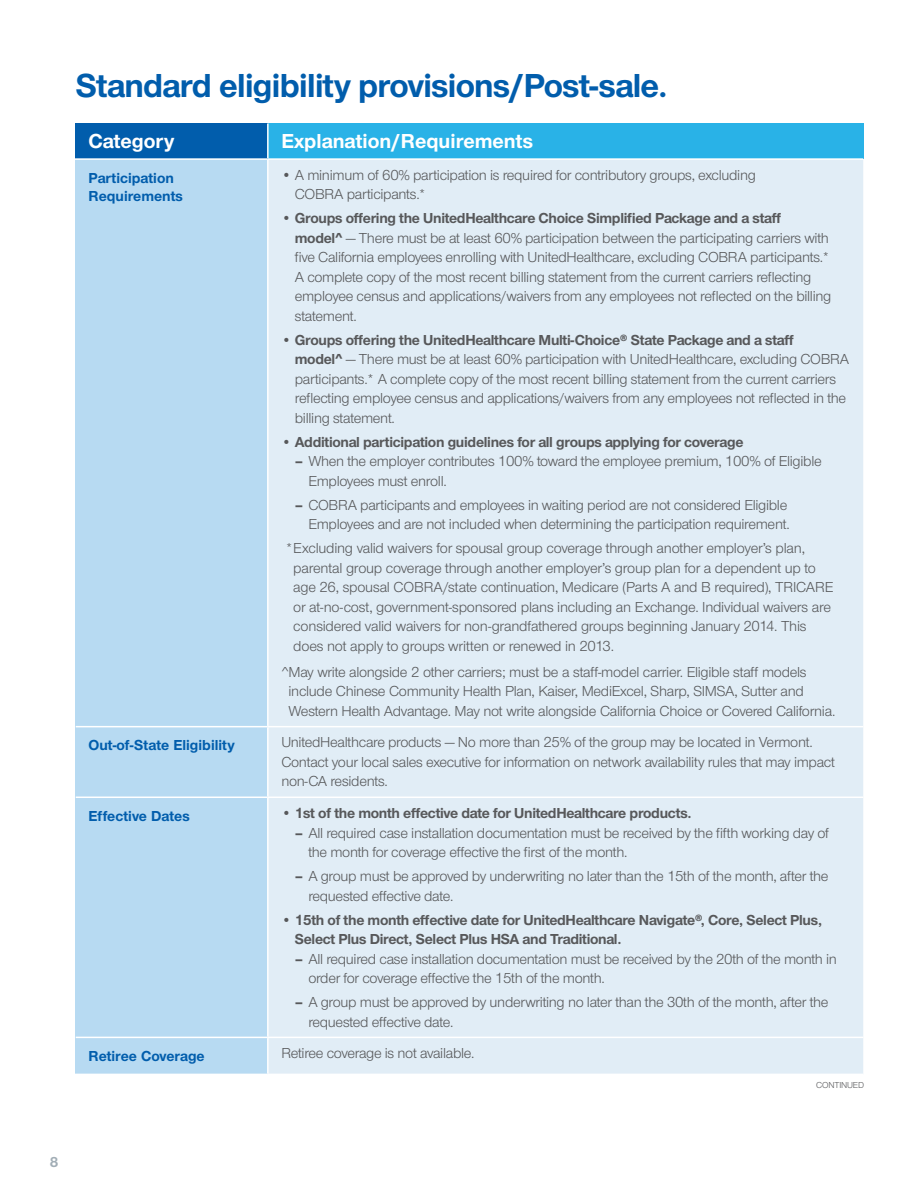
<style>
.page{position:relative;width:918px;height:1188px;background:#fff}
.page>*{position:absolute;margin:0;border:0;box-sizing:border-box;transform-origin:0 0}
.t1{font:700 34.5px "UHC Sans";letter-spacing:-.02em;color:#015dac}
.t2{font:700 21px "UHC Sans";color:#fff}
.t3{font:15px/19.5px "UHC Sans";letter-spacing:-.02em;color:#57585a}
.t4{font:700 15px/19.5px "UHC Sans";letter-spacing:-.02em;color:#57585a}
.t5{font:700 15px/18px "UHC Sans";color:#015dac}
.t6{font:700 15px "UHC Sans";color:#a2aeb6}
.t7{font:9px "UHC Sans";letter-spacing:-.02em;color:#57585a}
.s1{font-weight:700}
</style>
<div class="page">
<div style="left:75px;top:123px;width:193px;height:36px;background:#015dac"></div>
<div style="left:268px;top:123px;width:595px;height:36px;background:#29b2e7"></div>
<div style="left:75px;top:160px;width:192px;height:914px;background:#b7daf2"></div>
<div style="left:269px;top:160px;width:594px;height:914px;background:#e1edf6"></div>
<hr style="left:76px;top:726px;width:192px;height:1px;background:#fff">
<hr style="left:268px;top:726px;width:595px;height:1px;background:#fff">
<hr style="left:76px;top:797px;width:192px;height:1px;background:#fff">
<hr style="left:268px;top:797px;width:595px;height:1px;background:#fff">
<hr style="left:267px;top:1037px;width:596px;height:1px;background:#fff">
<hr style="left:76px;top:1037px;width:191px;height:1px;background:#fff">
<hr style="left:267px;top:123px;width:2px;height:35px;background:#fff">
<hr style="left:74px;top:158px;width:194px;height:2px;background:#fff">
<hr style="left:268px;top:158px;width:595px;height:2px;background:#fff">
<h1 class="t1" style="left:76px;top:62px;width:594px">Standard eligibility provisions/Post-sale.</h1>
<h2 class="t2" style="left:88px;top:127px;width:87px">Category</h2>
<h2 class="t2" style="left:281px;top:127px;width:253px">Explanation/Requirements</h2>
<p class="t5" style="left:88px;top:168px;width:96px">Participation<br>Requirements</p>
<p class="t3" style="left:295px;top:165px;width:463px;text-indent:-14px">• A minimum of 60% participation is required for contributory groups, excluding<br>COBRA participants.*</p>
<p class="t3" style="left:295px;top:208px;width:538px;text-indent:-13px"><span class="s1">• Groups offering the UnitedHealthcare Choice Simplified Package and a staff model^</span> — There must be at least 60% participation between the participating carriers with five California employees enrolling with UnitedHealthcare, excluding COBRA participants.* A complete copy of the most recent billing statement from the current carriers reflecting employee census and applications/waivers from any employees not reflected on the billing statement.</p>
<p class="t3" style="left:295px;top:330px;width:556px;text-indent:-13px"><span class="s1">• Groups offering the UnitedHealthcare Multi-Choice® State Package and a staff<br>model^</span> — There must be at least 60% participation with UnitedHealthcare, excluding COBRA participants.* A complete copy of the most recent billing statement from the current carriers reflecting employee census and applications/waivers from any employees not reflected in the billing statement.</p>
<p class="t4" style="left:281px;top:432px;width:464px">• Additional participation guidelines for all groups applying for coverage</p>
<p class="t3" style="left:308px;top:451px;width:515px;text-indent:-14px"><span class="s1">–</span> When the employer contributes 100% toward the employee premium, 100% of Eligible<br>Employees must enroll.</p>
<p class="t3" style="left:295px;top:495px;width:496px;text-align:right"><span class="s1">–</span> COBRA participants and employees in waiting period are not considered Eligible<br>Employees and are not included when determining the participation requirement.</p>
<p class="t3" style="left:293px;top:538px;width:542px;text-indent:-8px">* Excluding valid waivers for spousal group coverage through another employer’s plan, parental group coverage through another employer’s group plan for a dependent up to age 26, spousal COBRA/state continuation, Medicare (Parts A and B required), TRICARE or at-no-cost, government-sponsored plans including an Exchange. Individual waivers are considered valid waivers for non-grandfathered groups beginning January 2014. This does not apply to groups written or renewed in 2013.</p>
<p class="t3" style="left:289px;top:662px;width:548px;text-indent:-7px">^May write alongside 2 other carriers; must be a staff-model carrier. Eligible staff models include Chinese Community Health Plan, Kaiser, MediExcel, Sharp, SIMSA, Sutter and<br>Western Health Advantage. May not write alongside California Choice or Covered California.</p>
<p class="t5" style="left:88px;top:736px;width:148px">Out-of-State Eligibility</p>
<p class="t3" style="left:281px;top:732px;width:555px">UnitedHealthcare products — No more than 25% of the group may be located in Vermont.<br>Contact your local sales executive for information on network availability rules that may impact non-CA residents.</p>
<p class="t5" style="left:88px;top:806px;width:103px">Effective Dates</p>
<p class="t4" style="left:281px;top:803px;width:412px">• 1st of the month effective date for UnitedHealthcare products.</p>
<p class="t3" style="left:308px;top:822px;width:522px;text-indent:-14px"><span class="s1">–</span> All required case installation documentation must be received by the fifth working day of the month for coverage effective the first of the month.</p>
<p class="t3" style="left:308px;top:866px;width:522px;text-indent:-14px"><span class="s1">–</span> A group must be approved by underwriting no later than the 15th of the month, after the requested effective date.</p>
<p class="t4" style="left:295px;top:909px;width:529px;text-indent:-14px">• 15th of the month effective date for UnitedHealthcare Navigate®, Core, Select Plus,<br>Select Plus Direct, Select Plus HSA and Traditional.</p>
<p class="t3" style="left:308px;top:948px;width:530px;text-indent:-14px"><span class="s1">–</span> All required case installation documentation must be received by the 20th of the month in order for coverage effective the 15th of the month.</p>
<p class="t3" style="left:308px;top:992px;width:522px;text-indent:-14px"><span class="s1">–</span> A group must be approved by underwriting no later than the 30th of the month, after the requested effective date.</p>
<p class="t5" style="left:88px;top:1046px;width:118px">Retiree Coverage</p>
<p class="t3" style="left:281px;top:1043px;width:195px">Retiree coverage is not available.</p>
<p class="t7" style="left:816px;top:1079px;width:49px">CONTINUED</p>
<p class="t6" style="left:50px;top:1152px;width:10px">8</p>
</div>
